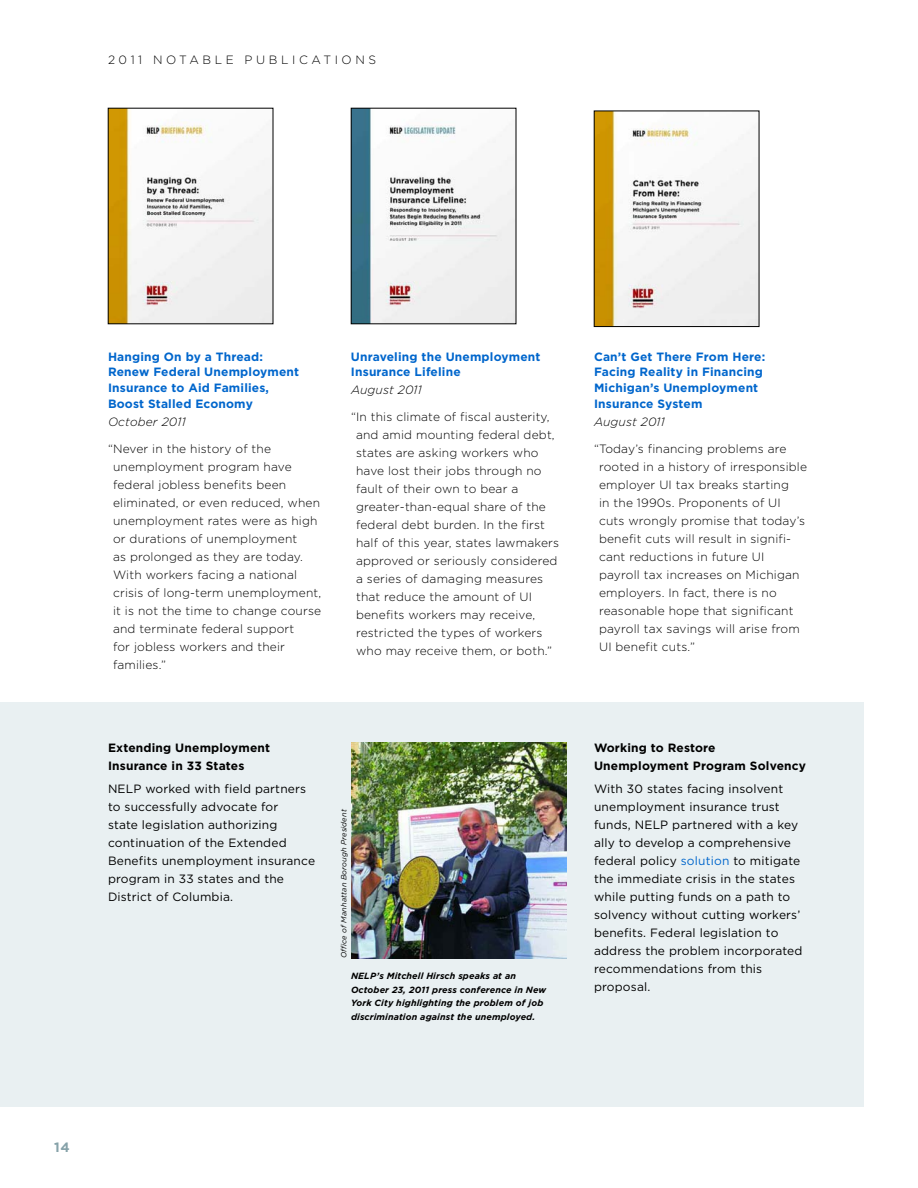
<style>
.page{position:relative;width:918px;height:1188px;background:#fff}
.page>*{position:absolute;margin:0;border:0;box-sizing:border-box;transform-origin:0 0}
.t1{font:700 13.5px "Gotham";color:#86a2a9}
.t2{font:300 12px/18px "Gotham";letter-spacing:.015em;color:#000}
.t3{font:12px/18px "Gotham";letter-spacing:.015em;color:#000}
.t4{font:700 12px/15.8px "Gotham";letter-spacing:.015em;color:#06c}
.t5{font:700 12px/18px "Gotham";letter-spacing:.015em;color:#000}
.t6{font:italic 300 12px "Gotham";letter-spacing:.015em;color:#000}
.t7{font:300 12px "Gotham";letter-spacing:.3em;color:#000}
.t8{font:italic 700 9px/13.5px "Gotham";letter-spacing:.015em;color:#000}
.t9{font:italic 7.5px "Gotham";letter-spacing:.015em;color:#000}
.s1{color:#06c}
</style>
<div class="page">
<div style="left:0;top:702px;width:864px;height:405px;background:#e9f0f2"></div>
<img style="left:596px;top:113px;width:161px;height:212px">
<img style="left:353px;top:110px;width:161px;height:212px">
<div style="left:351px;top:108px;width:165px;height:216px;border:1px solid #000"></div>
<img style="left:110px;top:110px;width:161px;height:212px">
<img style="left:351px;top:742px;width:216px;height:216px">
<p class="t7" style="left:108px;top:52px;width:270px">2011 NOTABLE PUBLICATIONS</p>
<p class="t4" style="left:108px;top:349px;width:193px">Hanging On by a Thread:<br>Renew Federal Unemployment<br>Insurance to Aid Families,<br>Boost Stalled Economy</p>
<p class="t6" style="left:108px;top:415px;width:79px">October 2011</p>
<p class="t2" style="left:113px;top:440px;width:210px;text-indent:-5px">“Never in the history of the unemployment program have federal jobless benefits been eliminated, or even reduced, when unemployment rates were as high or durations of unemployment<br>as prolonged as they are today.<br>With workers facing a national crisis of long-term unemployment, it is not the time to change course and terminate federal support<br>for jobless workers and their families.”</p>
<p class="t4" style="left:351px;top:349px;width:191px">Unraveling the Unemployment<br>Insurance Lifeline</p>
<p class="t6" style="left:351px;top:383px;width:72px">August 2011</p>
<p class="t2" style="left:356px;top:408px;width:205px;text-indent:-5px">“In this climate of fiscal austerity, and amid mounting federal debt, states are asking workers who have lost their jobs through no fault of their own to bear a greater-than-equal share of the federal debt burden. In the first half of this year, states lawmakers approved or seriously considered a series of damaging measures that reduce the amount of UI benefits workers may receive, restricted the types of workers who may receive them, or both.”</p>
<p class="t5" style="left:108px;top:739px;width:164px">Extending Unemployment<br>Insurance in 33 States</p>
<p class="t3" style="left:108px;top:779px;width:209px">NELP worked with field partners to successfully advocate for<br>state legislation authorizing continuation of the Extended<br>Benefits unemployment insurance program in 33 states and the<br>District of Columbia.</p>
<p class="t9" style="left:340px;top:958px;width:151px;rotate:-90deg">Office of Manhattan Borough President</p>
<p class="t8" style="left:351px;top:969px;width:197px">NELP’s Mitchell Hirsch speaks at an October 23, 2011 press conference in New York City highlighting the problem of job discrimination against the unemployed.</p>
<p class="t4" style="left:594px;top:349px;width:173px">Can’t Get There From Here:<br>Facing Reality in Financing<br>Michigan’s Unemployment<br>Insurance System</p>
<p class="t6" style="left:594px;top:415px;width:72px">August 2011</p>
<p class="t2" style="left:599px;top:440px;width:210px;text-indent:-5px">“Today’s financing problems are rooted in a history of irresponsible employer UI tax breaks starting<br>in the 1990s. Proponents of UI cuts wrongly promise that today’s benefit cuts will result in signifi&shy;cant reductions in future UI payroll tax increases on Michigan employers. In fact, there is no reasonable hope that significant payroll tax savings will arise from<br>UI benefit cuts.”</p>
<p class="t5" style="left:594px;top:739px;width:214px">Working to Restore<br>Unemployment Program Solvency</p>
<p class="t3" style="left:594px;top:779px;width:210px">With 30 states facing insolvent unemployment insurance trust funds, NELP partnered with a key ally to develop a comprehensive federal policy <span class="s1">solution</span> to mitigate the immediate crisis in the states while putting funds on a path to solvency without cutting workers’ benefits. Federal legislation to address the problem incorporated recommendations from this proposal.</p>
<p class="t1" style="left:54px;top:1139px;width:17px">14</p>
</div>
